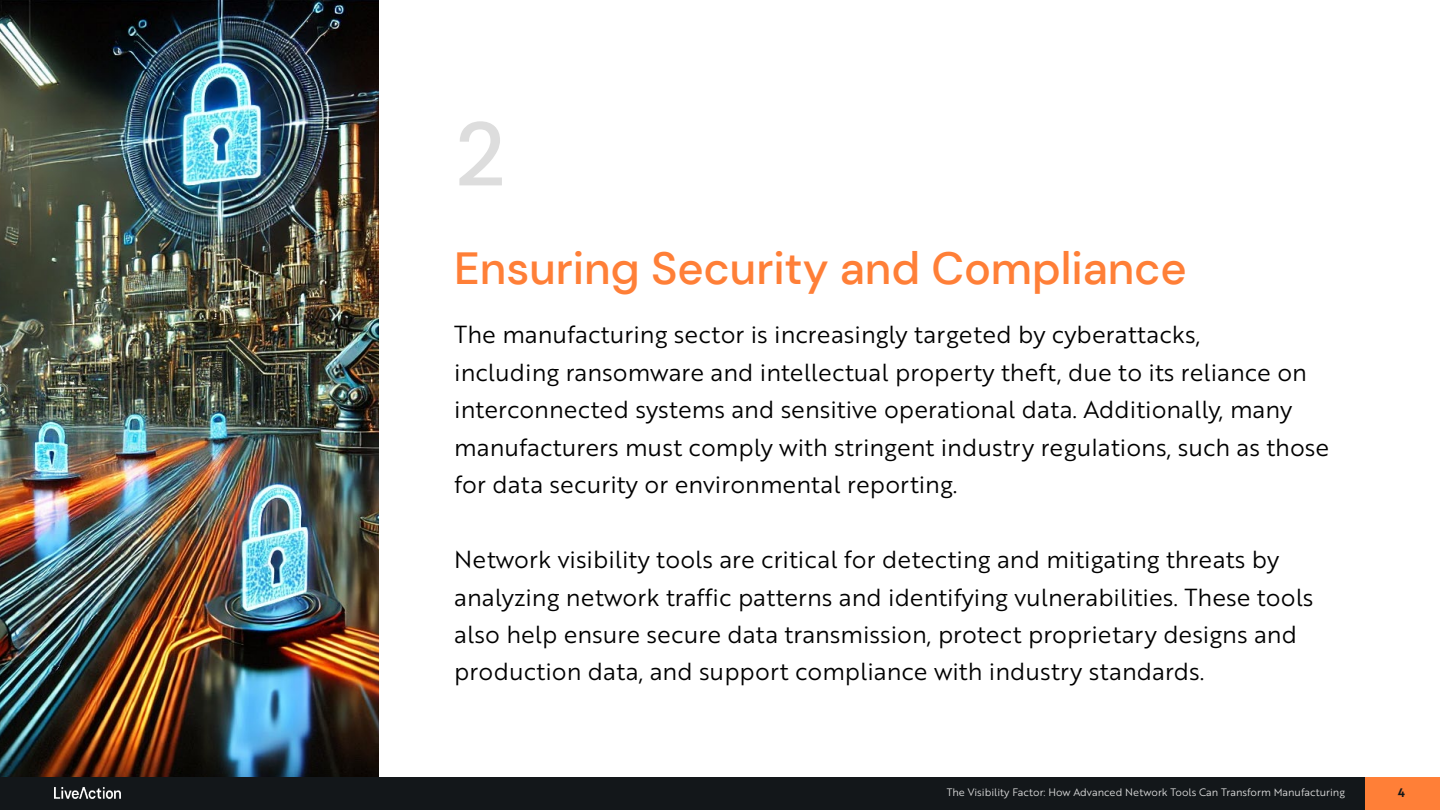
<style>
.page{position:relative;width:1440px;height:810px;background:#fff}
.page>*{position:absolute;margin:0;border:0;box-sizing:border-box;transform-origin:0 0}
.t1{font:500 90px "DM Sans";color:#ddd}
.t2{font:500 45px "DM Sans";color:#ff7f37}
.t3{font:24px/37.5px "Brother 1816 Book";color:#000}
.t4{font:12px "Brother 1816 Bold";color:#13171a}
.t5{font:10.5px "Brother 1816 Book";color:#ddd}
</style>
<div class="page">
<div style="left:0;top:777px;width:1440px;height:33px;background:#13171a"></div>
<div style="left:1366px;top:777px;width:74px;height:33px;background:#ff7f37"></div>
<img style="left:54px;top:788px;width:67px;height:10px">
<img style="left:0;top:0;width:378px;height:777px">
<h1 class="t1" style="left:454px;top:98px;width:53px">2</h1>
<h2 class="t2" style="left:454px;top:241px;width:734px">Ensuring Security and Compliance</h2>
<p class="t3" style="left:454px;top:315px;width:876px">The manufacturing sector is increasingly targeted by cyberattacks,<br>including ransomware and intellectual property theft, due to its reliance on interconnected systems and sensitive operational data. Additionally, many manufacturers must comply with stringent industry regulations, such as those for data security or environmental reporting.</p>
<p class="t3" style="left:454px;top:540px;width:861px">Network visibility tools are critical for detecting and mitigating threats by analyzing network traffic patterns and identifying vulnerabilities. These tools also help ensure secure data transmission, protect proprietary designs and production data, and support compliance with industry standards.</p>
<p class="t5" style="left:947px;top:785px;width:400px">The Visibility Factor: How Advanced Network Tools Can Transform Manufacturing</p>
<p class="t4" style="left:1398px;top:784px;width:9px">4</p>
</div>
